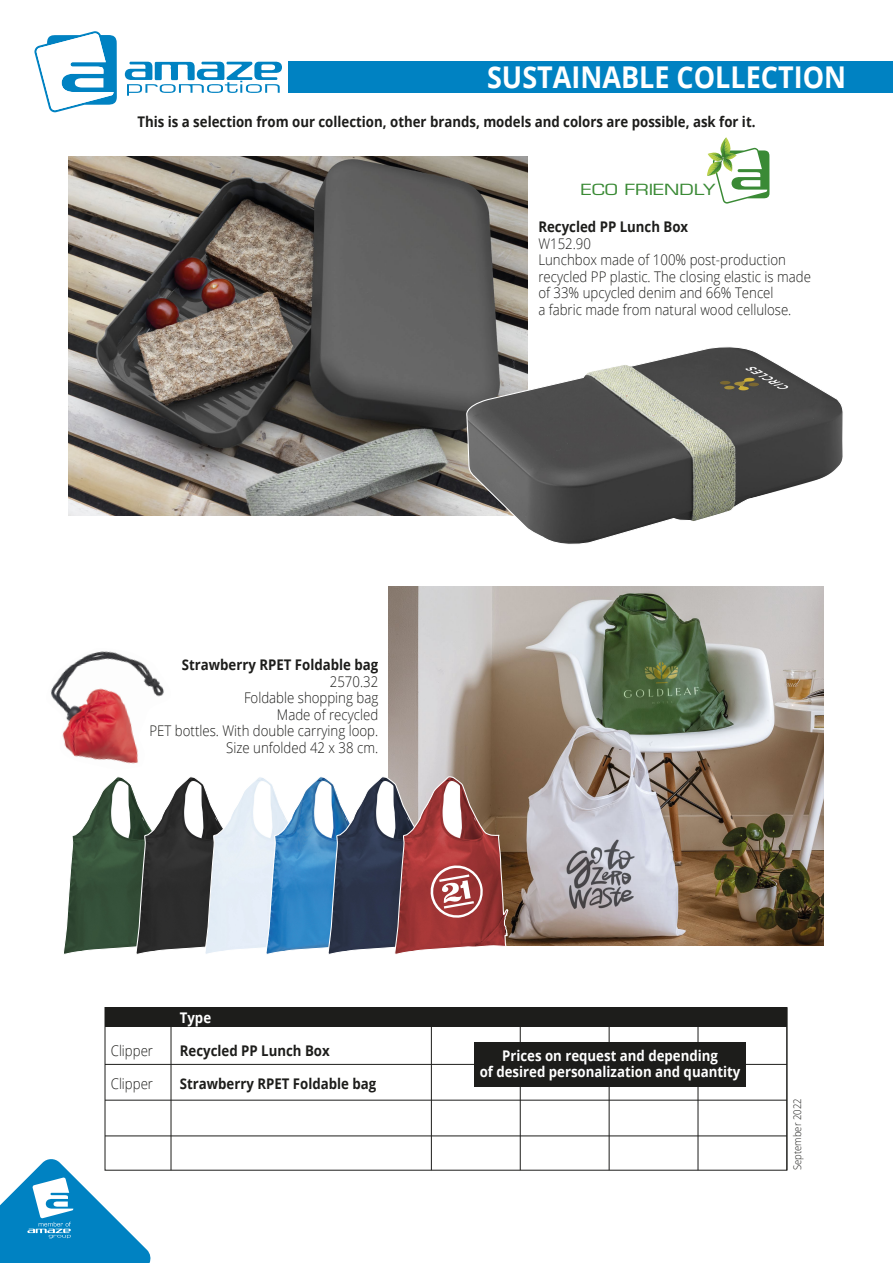
<style>
.page{position:relative;width:893px;height:1263px;background:#fff}
.page>*{position:absolute;margin:0;border:0;box-sizing:border-box;transform-origin:0 0}
.t1{font:700 30px "Open Sans";color:#fff;scale:.9 1}
.t2{font:15px "Eurostile LT Std";color:#3a8a35;scale:1.3 1}
.t3{font:300 14.7px/16.5px "Open Sans";color:#1d1d1b;scale:.9 1}
.t4{font:700 14.7px "Open Sans";color:#1d1d1b;scale:.9 1}
.t5{font:700 14.7px/16.5px "Open Sans";color:#fff;text-align:center;scale:.9 1}
.t6{font:300 14.25px "Open Sans";color:#fff;scale:.95 1}
.t7{font:300 10.5px "Open Sans";color:#1d1d1b;scale:.9 1}
</style>
<div class="page">
<svg style="left:125px;top:62px;width:157px;height:34px"></svg>
<svg style="left:34px;top:31px;width:83px;height:81px"></svg>
<div style="left:288px;top:62px;width:605px;height:31px;background:#0082c2"></div>
<div style="left:105px;top:1007px;width:682px;height:20px;background:#1d1d1b"></div>
<hr style="left:431px;top:1007px;width:1px;height:163px;background:#1d1d1b">
<hr style="left:520px;top:1007px;width:1px;height:163px;background:#1d1d1b">
<hr style="left:609px;top:1007px;width:1px;height:163px;background:#1d1d1b">
<hr style="left:698px;top:1007px;width:1px;height:163px;background:#1d1d1b">
<hr style="left:786px;top:1007px;width:1px;height:163px;background:#1d1d1b">
<hr style="left:171px;top:1007px;width:1px;height:163px;background:#1d1d1b">
<hr style="left:105px;top:1064px;width:682px;height:1px;background:#1d1d1b">
<hr style="left:105px;top:1100px;width:682px;height:1px;background:#1d1d1b">
<hr style="left:105px;top:1135px;width:682px;height:1px;background:#1d1d1b">
<svg style="left:0;top:1158px;width:151px;height:105px"></svg>
<img style="left:68px;top:156px;width:460px;height:359px">
<svg style="left:707px;top:137px;width:62px;height:67px"></svg>
<img style="left:389px;top:586px;width:434px;height:359px">
<img style="left:50px;top:651px;width:114px;height:113px">
<svg style="left:64px;top:776px;width:444px;height:178px"></svg>
<svg style="left:464px;top:343px;width:379px;height:201px"></svg>
<div style="left:474px;top:1043px;width:272px;height:44px;background:#1d1d1b"></div>
<h1 class="t1" style="left:487px;top:56px;width:400px">SUSTAINABLE COLLECTION</h1>
<p class="t4" style="left:137px;top:111px;width:688px">This is a selection from our collection, other brands, models and colors are possible, ask for it.</p>
<p class="t2" style="left:581px;top:180px;width:105px">ECO FRIENDLY</p>
<p class="t4" style="left:538px;top:217px;width:168px">Recycled PP Lunch Box</p>
<p class="t3" style="left:538px;top:235px;width:304px">W152.90<br>Lunchbox made of 100% post-production recycled PP plastic. The closing elastic is made of 33% upcycled denim and 66% Tencel<br>a fabric made from natural wood cellulose.</p>
<p class="t4" style="left:182px;top:655px;width:220px">Strawberry RPET Foldable bag</p>
<p class="t3" style="left:150px;top:673px;width:256px;text-align:right">2570.32<br>Foldable shopping bag<br>Made of recycled<br>PET bottles. With double carrying loop.<br>Size unfolded 42 x 38 cm.</p>
<p class="t3" style="left:111px;top:1042px;width:49px">Clipper</p>
<p class="t3" style="left:111px;top:1075px;width:49px">Clipper</p>
<p class="t5" style="left:180px;top:1009px;width:36px">Type</p>
<p class="t4" style="left:180px;top:1040px;width:168px">Recycled PP Lunch Box</p>
<p class="t4" style="left:180px;top:1073px;width:220px">Strawberry RPET Foldable bag</p>
<p class="t6" style="left:551px;top:1041px;width:40px">x €/st.</p>
<p class="t6" style="left:635px;top:1041px;width:40px">x €/st.</p>
<p class="t5" style="left:480px;top:1047px;width:291px">Prices on request and depending<br>of desired personalization and quantity</p>
<p class="t7" style="left:790px;top:1170px;width:81px;rotate:-90deg">September 2022</p>
</div>
